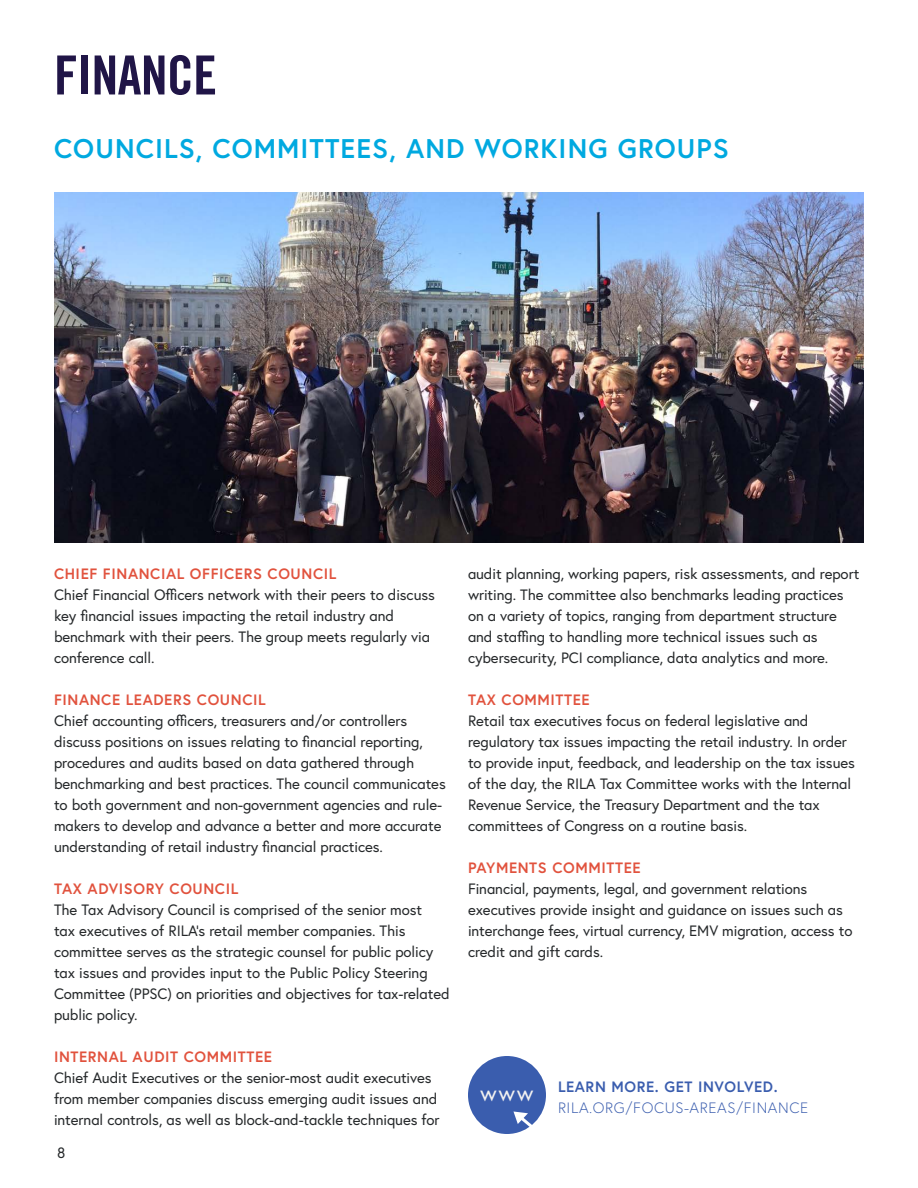
<style>
.page{position:relative;width:918px;height:1188px;background:#fff}
.page>*{position:absolute;margin:0;border:0;box-sizing:border-box;transform-origin:0 0}
.t1{font:54px "Trade Gothic LT Pro Bd Cn 20";letter-spacing:-.015em;color:#201547}
.t2{font:700 27px "Europa";letter-spacing:.04em;color:#00a9e0}
.t3{font:15px/21px "Europa";letter-spacing:-.005em;color:#25282a}
.t4{font:700 15px "Europa";letter-spacing:.04em;color:#e1523d}
.t5{font:300 15px/21px "Europa";letter-spacing:.04em;color:#3a5dae}
.s1{font-weight:400;font-size:22.5px;color:#f2f1f0}
.s2{font-weight:700}
</style>
<div class="page">
<div style="left:468px;top:1056px;width:78px;height:78px;background:#3a5dae;border-radius:50%"></div>
<svg style="left:513px;top:1112px;width:21px;height:17px"></svg>
<img style="left:54px;top:192px;width:810px;height:351px">
<h1 class="t1" style="left:54px;top:42px;width:165px">FINANCE</h1>
<h2 class="t2" style="left:54px;top:130px;width:677px">COUNCILS, COMMITTEES, AND WORKING GROUPS</h2>
<p class="t4" style="left:54px;top:563px;width:284px">CHIEF FINANCIAL OFFICERS COUNCIL</p>
<p class="t3" style="left:54px;top:584px;width:383px">Chief Financial Officers network with their peers to discuss key financial issues impacting the retail industry and benchmark with their peers. The group meets regularly via conference call.</p>
<p class="t4" style="left:54px;top:689px;width:213px">FINANCE LEADERS COUNCIL</p>
<p class="t3" style="left:54px;top:710px;width:393px">Chief accounting officers, treasurers and/or controllers discuss positions on issues relating to financial reporting, procedures and audits based on data gathered through benchmarking and best practices. The council communicates to both government and non-government agencies and rule&shy;makers to develop and advance a better and more accurate understanding of retail industry financial practices.</p>
<p class="t4" style="left:54px;top:878px;width:186px">TAX ADVISORY COUNCIL</p>
<p class="t3" style="left:54px;top:899px;width:397px">The Tax Advisory Council is comprised of the senior most<br>tax executives of RILA’s retail member companies. This committee serves as the strategic counsel for public policy tax issues and provides input to the Public Policy Steering Committee (PPSC) on priorities and objectives for tax-related public policy.</p>
<p class="t4" style="left:54px;top:1046px;width:219px">INTERNAL AUDIT COMMITTEE</p>
<p class="t3" style="left:54px;top:1067px;width:387px">Chief Audit Executives or the senior-most audit executives from member companies discuss emerging audit issues and internal controls, as well as block-and-tackle techniques for</p>
<p class="t3" style="left:57px;top:1142px;width:10px">8</p>
<p class="t3" style="left:468px;top:563px;width:393px">audit planning, working papers, risk assessments, and report writing. The committee also benchmarks leading practices on a variety of topics, ranging from department structure and staffing to handling more technical issues such as cybersecurity, PCI compliance, data analytics and more.</p>
<p class="t4" style="left:468px;top:689px;width:123px">TAX COMMITTEE</p>
<p class="t3" style="left:468px;top:710px;width:389px">Retail tax executives focus on federal legislative and regulatory tax issues impacting the retail industry. In order to provide input, feedback, and leadership on the tax issues of the day, the RILA Tax Committee works with the Internal Revenue Service, the Treasury Department and the tax committees of Congress on a routine basis.</p>
<p class="t4" style="left:468px;top:857px;width:174px">PAYMENTS COMMITTEE</p>
<p class="t3" style="left:468px;top:878px;width:386px">Financial, payments, legal, and government relations executives provide insight and guidance on issues such as interchange fees, virtual currency, EMV migration, access to credit and gift cards.</p>
<p class="t5" style="left:558px;top:1076px;width:252px;text-indent:-78px"><span class="s1">www</span> <span class="s2">LEARN MORE. GET INVOLVED.<br></span>RILA.ORG/FOCUS-AREAS/FINANCE</p>
</div>
